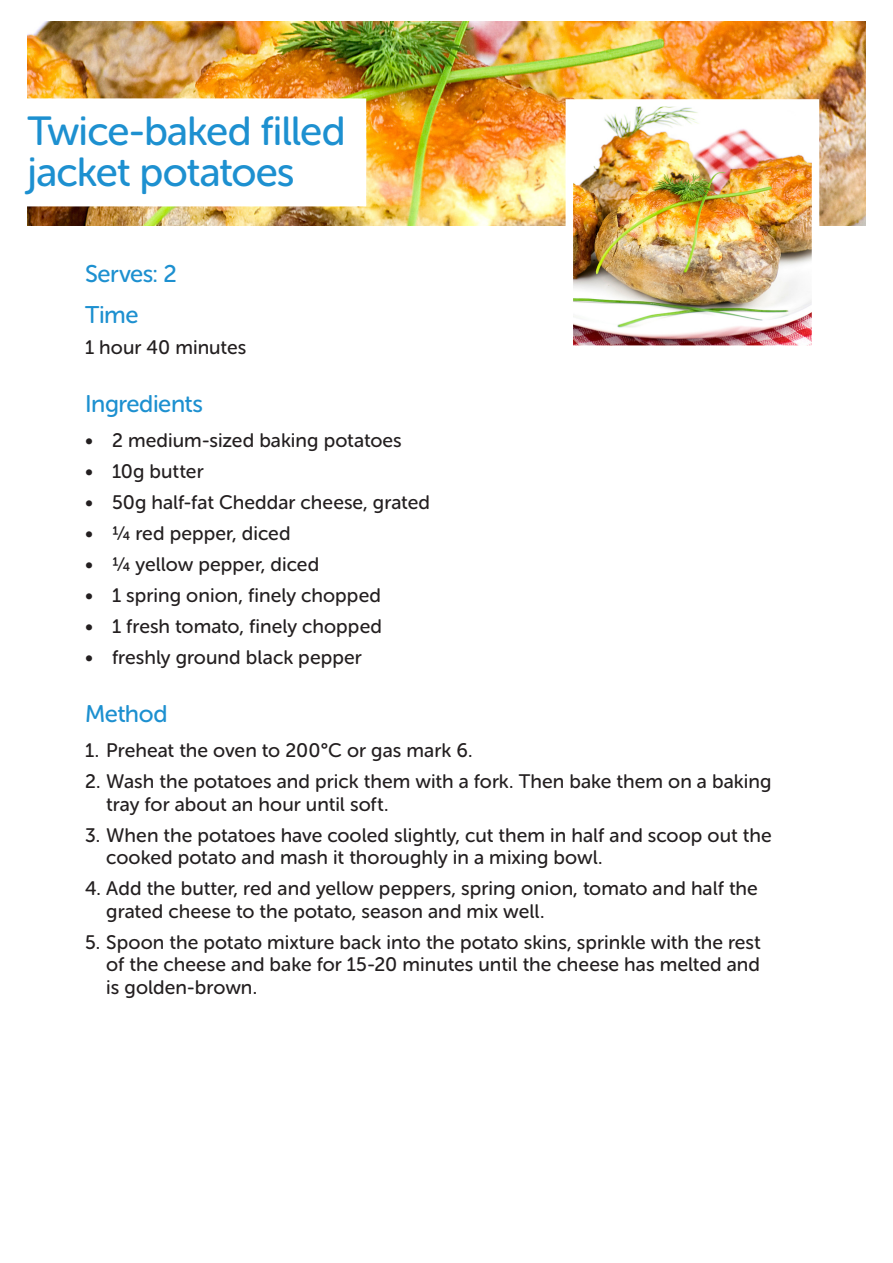
<style>
.page{position:relative;width:893px;height:1263px;background:#fff}
.page>*{position:absolute;margin:0;border:0;box-sizing:border-box;transform-origin:0 0}
.Main_headline{font:40.5px "Museo Sans Rounded 500";letter-spacing:-.025em;color:#1d90d0}
.Cooking_time_body{font:24px "Museo Sans Rounded 500";letter-spacing:-.015em;color:#1d90d0}
.Serves{font:24px "Museo Sans Rounded 500";letter-spacing:-.015em;color:#1d90d0}
.Method_numbered_body{font:19.5px/22.5px "Museo Sans Rounded 500";letter-spacing:.005em;color:#231f20}
.Cooking_time_body-2{font:19.5px "Museo Sans Rounded 500";letter-spacing:.005em;color:#231f20}
</style>
<div class="page">
<img style="left:28px;top:21px;width:837px;height:204px">
<img style="left:575px;top:108px;width:235px;height:236px">
<div style="left:566px;top:99px;width:253px;height:254px;border:8px solid #fff"></div>
<div style="left:6px;top:98px;width:360px;height:68px;background:#fff"></div>
<div style="left:6px;top:139px;width:360px;height:67px;background:#fff"></div>
<p class="Main_headline" style="left:28px;top:109px;width:320px">Twice-baked filled</p>
<p class="Main_headline" style="left:28px;top:150px;width:269px">jacket potatoes</p>
<p class="Serves" style="left:85px;top:260px;width:93px">Serves: 2</p>
<p class="Cooking_time_body" style="left:85px;top:301px;width:55px">Time</p>
<p class="Cooking_time_body-2" style="left:85px;top:336px;width:163px">1 hour 40 minutes</p>
<p class="Cooking_time_body" style="left:85px;top:390px;width:120px">Ingredients</p>
<p class="Method_numbered_body" style="left:85px;top:429px;width:318px">• 2 medium-sized baking potatoes</p>
<p class="Method_numbered_body" style="left:85px;top:460px;width:120px">• 10g butter</p>
<p class="Method_numbered_body" style="left:85px;top:491px;width:346px">• 50g half-fat Cheddar cheese, grated</p>
<p class="Method_numbered_body" style="left:85px;top:522px;width:207px">• ¼ red pepper, diced</p>
<p class="Method_numbered_body" style="left:85px;top:553px;width:236px">• ¼ yellow pepper, diced</p>
<p class="Method_numbered_body" style="left:85px;top:584px;width:297px">• 1 spring onion, finely chopped</p>
<p class="Method_numbered_body" style="left:85px;top:615px;width:298px">• 1 fresh tomato, finely chopped</p>
<p class="Method_numbered_body" style="left:85px;top:646px;width:278px">• freshly ground black pepper</p>
<p class="Cooking_time_body" style="left:85px;top:701px;width:84px">Method</p>
<p class="Method_numbered_body" style="left:85px;top:739px;width:389px">1. Preheat the oven to 200°C or gas mark 6.</p>
<p class="Method_numbered_body" style="left:106px;top:770px;width:667px;text-indent:-21px">2. Wash the potatoes and prick them with a fork. Then bake them on a baking tray for about an hour until soft.</p>
<p class="Method_numbered_body" style="left:106px;top:824px;width:667px;text-indent:-21px">3. When the potatoes have cooled slightly, cut them in half and scoop out the cooked potato and mash it thoroughly in a mixing bowl.</p>
<p class="Method_numbered_body" style="left:106px;top:877px;width:653px;text-indent:-21px">4. Add the butter, red and yellow peppers, spring onion, tomato and half the grated cheese to the potato, season and mix well.</p>
<p class="Method_numbered_body" style="left:106px;top:931px;width:656px;text-align:justify;text-indent:-21px">5. Spoon the potato mixture back into the potato skins, sprinkle with the rest of the cheese and bake for 15-20 minutes until the cheese has melted and is golden-brown.</p>
</div>
